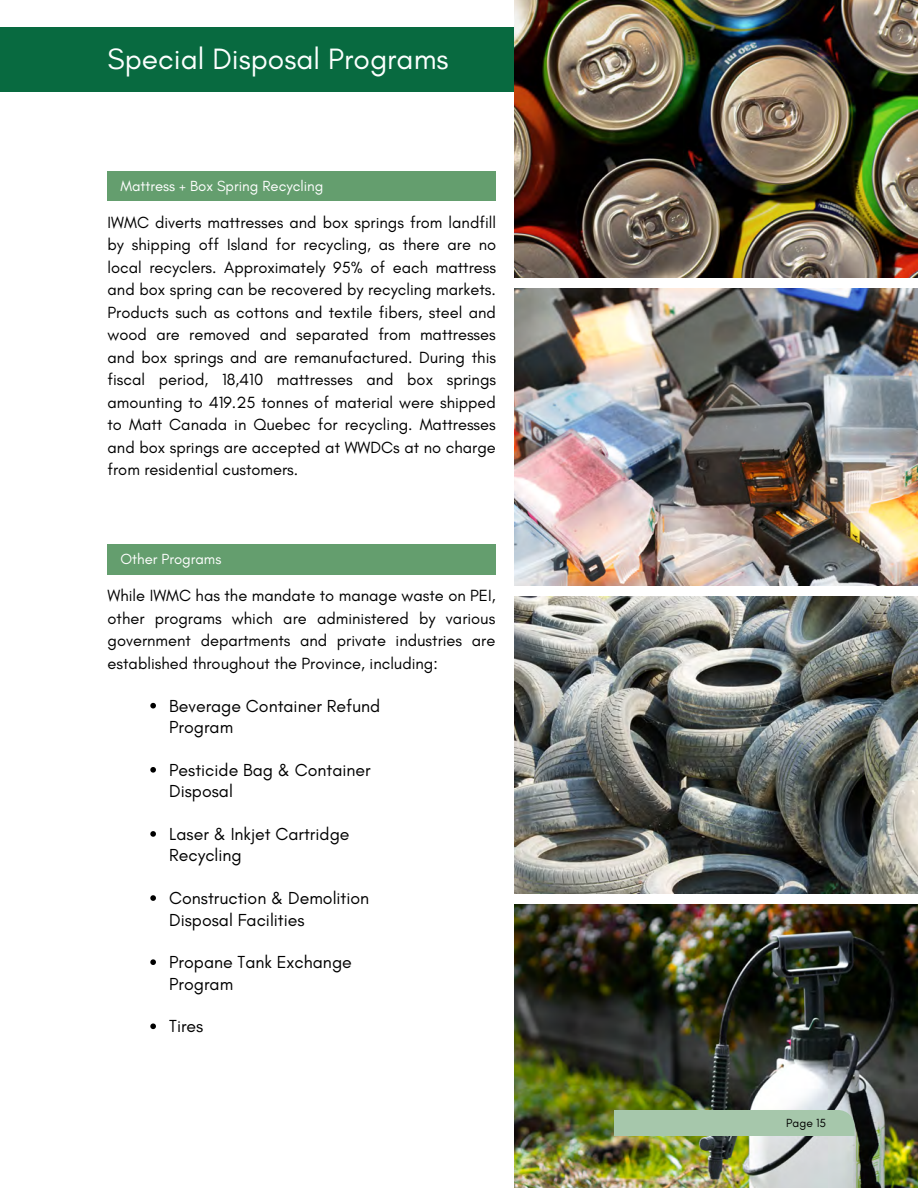
<style>
.page{position:relative;width:918px;height:1188px;background:#fff}
.page>*{position:absolute;margin:0;border:0;box-sizing:border-box;transform-origin:0 0}
.t1{font:30px "Glacial Indifference";color:#fcfffe}
.t2{font:17.7px/21.3px "Glacial Indifference";color:#000}
.t3{font:16.5px/22.5px "Glacial Indifference";color:#000;text-align:justify}
.t4{font:14.85px "Glacial Indifference";color:#fff}
.t5{font:12px "Glacial Indifference";color:#000}
</style>
<div class="page">
<div style="left:0;top:28px;width:918px;height:64px;background:#086a40"></div>
<img style="left:515px;top:0;width:403px;height:277px">
<img style="left:515px;top:288px;width:403px;height:297px">
<img style="left:515px;top:597px;width:403px;height:297px">
<img style="left:515px;top:905px;width:403px;height:283px">
<div style="left:108px;top:171px;width:388px;height:30px;background:#649e6e"></div>
<div style="left:108px;top:545px;width:388px;height:29px;background:#649e6e"></div>
<svg style="left:150px;top:703px;width:6px;height:5px"></svg>
<svg style="left:150px;top:767px;width:6px;height:6px"></svg>
<svg style="left:150px;top:831px;width:6px;height:6px"></svg>
<svg style="left:150px;top:895px;width:6px;height:6px"></svg>
<svg style="left:150px;top:959px;width:6px;height:6px"></svg>
<svg style="left:150px;top:1023px;width:6px;height:6px"></svg>
<div style="left:614px;top:1110px;width:241px;height:25px;background:#a6c7ab"></div>
<p class="t1" style="left:108px;top:41px;width:343px">Special Disposal Programs</p>
<p class="t4" style="left:120px;top:177px;width:205px">Mattress + Box Spring Recycling</p>
<p class="t3" style="left:108px;top:211px;width:390px">IWMC diverts mattresses and box springs from landfill by shipping off Island for recycling, as there are no local recyclers. Approximately 95% of each mattress and box spring can be recovered by recycling markets.<br>Products such as cottons and textile fibers, steel and wood are removed and separated from mattresses and box springs and are remanufactured. During this fiscal period, 18,410 mattresses and box springs amounting to 419.25 tonnes of material were shipped to Matt Canada in Quebec for recycling. Mattresses and box springs are accepted at WWDCs at no charge from residential customers.</p>
<p class="t4" style="left:120px;top:550px;width:102px">Other Programs</p>
<p class="t3" style="left:108px;top:584px;width:390px">While IWMC has the mandate to manage waste on PEI, other programs which are administered by various government departments and private industries are established throughout the Province, including:</p>
<p class="t2" style="left:169px;top:695px;width:213px">Beverage Container Refund<br>Program</p>
<p class="t2" style="left:169px;top:759px;width:203px">Pesticide Bag &amp; Container<br>Disposal</p>
<p class="t2" style="left:169px;top:823px;width:182px">Laser &amp; Inkjet Cartridge<br>Recycling</p>
<p class="t2" style="left:169px;top:887px;width:202px">Construction &amp; Demolition<br>Disposal Facilities</p>
<p class="t2" style="left:169px;top:952px;width:184px">Propane Tank Exchange<br>Program</p>
<p class="t2" style="left:169px;top:1016px;width:36px">Tires</p>
<p class="t5" style="left:786px;top:1116px;width:41px">Page 15</p>
</div>
